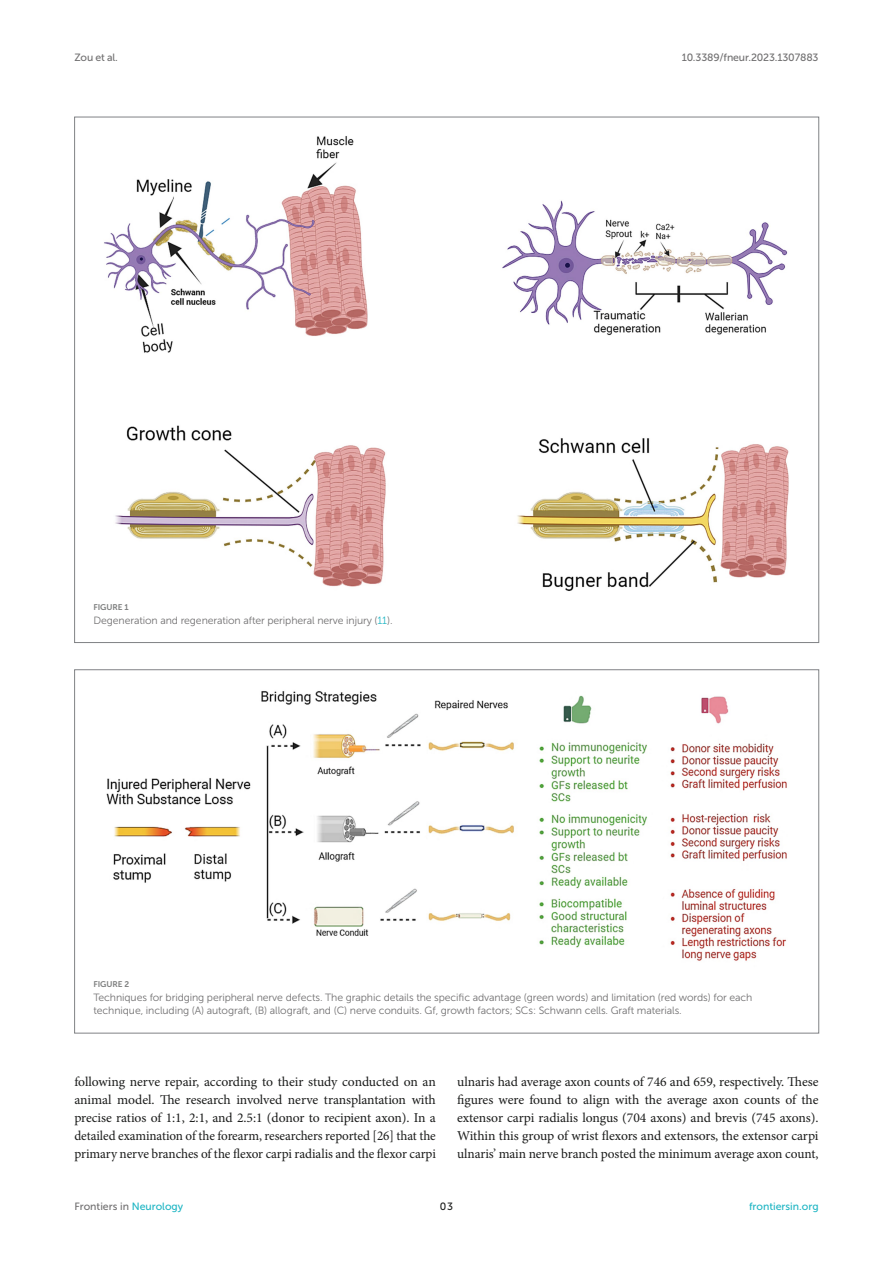
<style>
.page{position:relative;width:893px;height:1263px;background:#fff}
.page>*{position:absolute;margin:0;border:0;box-sizing:border-box;transform-origin:0 0}
.TEXT{font:13.5px/18px "Minion Pro";letter-spacing:-.01em;color:#1b1c1b;text-align:justify}
.FIG_LEG{font:10.5px/13.5px "Museo Sans 300";letter-spacing:-.01em;color:#706f70}
.t1{font:10.5px "Museo Sans 500";letter-spacing:-.015em;color:#706f70}
.t2{font:10.5px "Museo Sans 500";color:#1db5c3}
.t3{font:10.5px "Museo Sans 500";color:#1b1c1b}
.FIG_HD{font:8.25px "Museo Sans 700";letter-spacing:-.01em;color:#7e7f7f}
.s1{color:#1db5c3}
</style>
<div class="page">
<img style="left:104px;top:136px;width:685px;height:455px">
<img style="left:106px;top:691px;width:681px;height:270px">
<p class="t1" style="left:74px;top:51px;width:45px">Zou et al.</p>
<p class="t1" style="left:682px;top:51px;width:138px">10.3389/fneur.2023.1307883</p>
<p class="FIG_HD" style="left:94px;top:603px;width:37px">FIGURE 1</p>
<p class="FIG_LEG" style="left:94px;top:613px;width:301px">Degeneration and regeneration after peripheral nerve injury (<span class="s1">11</span>).</p>
<p class="FIG_HD" style="left:94px;top:980px;width:37px">FIGURE 2</p>
<p class="FIG_LEG" style="left:94px;top:990px;width:660px">Techniques for bridging peripheral nerve defects. The graphic details the specific advantage (green words) and limitation (red words) for each technique, including (A) autograft, (B) allograft, and (C) nerve conduits. Gf, growth factors; SCs: Schwann cells. Graft materials.</p>
<p class="TEXT" style="left:74px;top:1073px;width:363px">following nerve repair, according to their study conducted on an animal model. The research involved nerve transplantation with precise ratios of 1:1, 2:1, and 2.5:1 (donor to recipient axon). In a detailed examination of the forearm, researchers reported [26] that the primary nerve branches of the flexor carpi radialis and the flexor carpi</p>
<p class="TEXT" style="left:457px;top:1073px;width:363px">ulnaris had average axon counts of 746 and 659, respectively. These figures were found to align with the average axon counts of the extensor carpi radialis longus (704 axons) and brevis (745 axons).<br>Within this group of wrist flexors and extensors, the extensor carpi ulnaris’ main nerve branch posted the minimum average axon count,</p>
<p class="t1" style="left:74px;top:1200px;width:110px">Frontiers in <span class="s1">Neurology</span></p>
<p class="t3" style="left:440px;top:1200px;width:15px">03</p>
<p class="t2" style="left:749px;top:1200px;width:71px">frontiersin.org</p>
</div>
